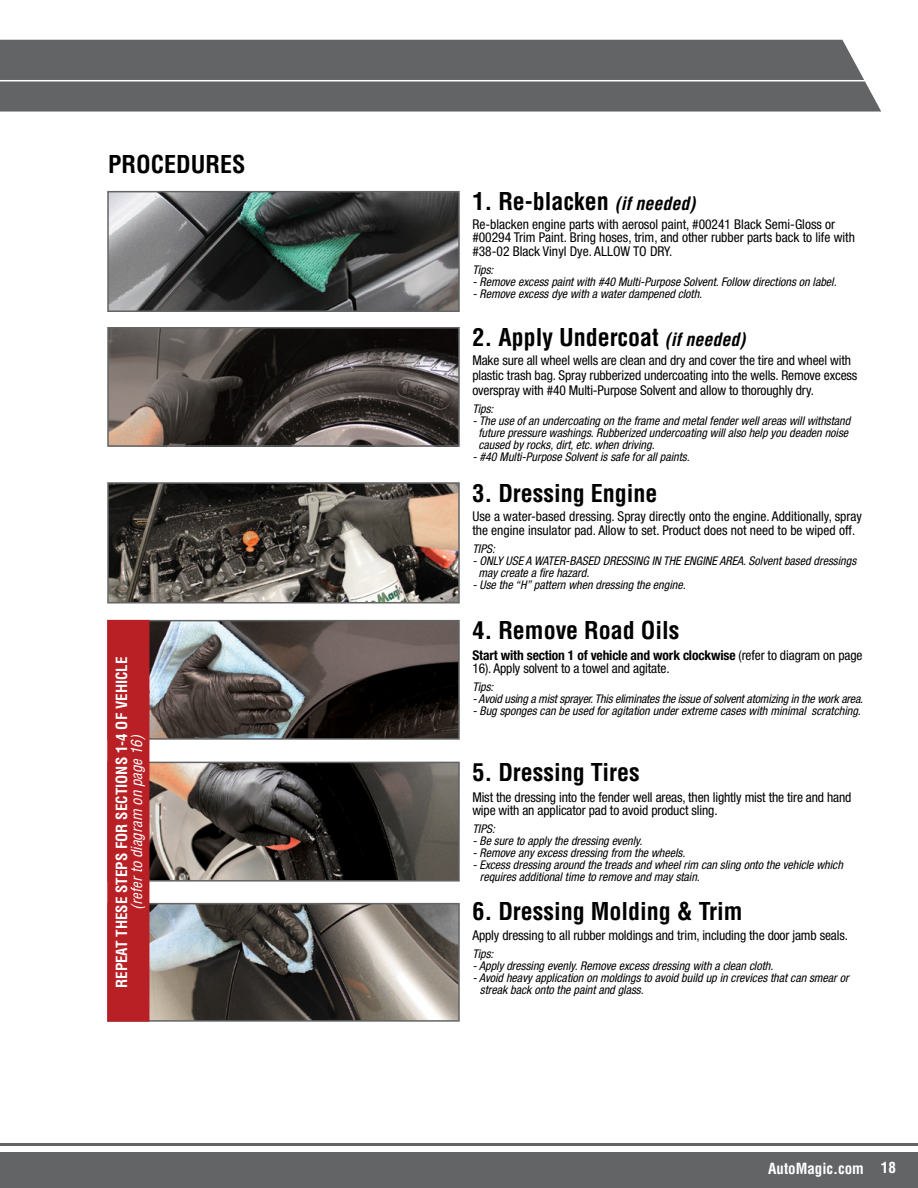
<style>
.page{position:relative;width:918px;height:1188px;background:#fff}
.page>*{position:absolute;margin:0;border:0;box-sizing:border-box;transform-origin:0 0}
.t1{font:700 condensed 24px "Helvetica";color:#000}
.t2{font:700 condensed 15px "Helvetica";color:#fff}
.t3{font:italic condensed 15px "Helvetica";color:#fff}
.t4{font:condensed 13.5px/13.5px "Helvetica Neue";letter-spacing:-.01em;color:#000}
.t5{font:italic condensed 12px/12px "Helvetica Neue";color:#000}
.t6{font:300 condensed 12px "Helvetica Neue";color:#fff}
.s1{font-style:italic;font-size:18px}
.s2{font-weight:700}
</style>
<div class="page">
<div style="left:0;top:40px;width:881px;height:72px;background:#636466"></div>
<hr style="left:0;top:80px;width:874px;height:1px;background:#fff">
<img style="left:149px;top:623px;width:308px;height:114px">
<div style="left:107px;top:620px;width:353px;height:120px;border:2px solid #636466"></div>
<img style="left:110px;top:194px;width:347px;height:115px">
<div style="left:107px;top:191px;width:353px;height:121px;border:2px solid #636466"></div>
<img style="left:110px;top:330px;width:347px;height:114px">
<div style="left:107px;top:327px;width:353px;height:120px;border:2px solid #636466"></div>
<img style="left:110px;top:485px;width:347px;height:115px">
<div style="left:107px;top:482px;width:353px;height:121px;border:2px solid #636466"></div>
<img style="left:149px;top:765px;width:308px;height:114px">
<div style="left:107px;top:762px;width:353px;height:120px;border:2px solid #636466"></div>
<img style="left:149px;top:906px;width:308px;height:113px">
<div style="left:107px;top:903px;width:353px;height:119px;border:2px solid #636466"></div>
<div style="left:107px;top:620px;width:42px;height:402px;background:#b82025;border:2px solid #b82025"></div>
<div style="left:0;top:1152px;width:918px;height:36px;background:#636466"></div>
<hr style="left:0;top:1143px;width:918px;height:3px;background:#636466">
<h1 class="t1" style="left:108px;top:149px;width:139px">PROCEDURES</h1>
<p class="t2" style="left:113px;top:988px;width:333px;rotate:-90deg">REPEAT THESE STEPS FOR SECTIONS 1-4 OF VEHICLE</p>
<p class="t3" style="left:127px;top:910px;width:176px;rotate:-90deg">(refer to diagram on page 16)</p>
<h1 class="t1" style="left:472px;top:187px;width:225px">1. Re-blacken <span class="s1">(if needed)</span></h1>
<p class="t4" style="left:472px;top:217px;width:384px">Re-blacken engine parts with aerosol paint, #00241 Black Semi-Gloss or #00294 Trim Paint. Bring hoses, trim, and other rubber parts back to life with #38-02 Black Vinyl Dye. ALLOW TO DRY.</p>
<p class="t5" style="left:472px;top:263px;width:23px">Tips:</p>
<p class="t5" style="left:472px;top:275px;width:366px">- Remove excess paint with #40 Multi-Purpose Solvent. Follow directions on label.</p>
<p class="t5" style="left:472px;top:287px;width:231px">- Remove excess dye with a water dampened cloth.</p>
<h1 class="t1" style="left:472px;top:323px;width:275px">2. Apply Undercoat <span class="s1">(if needed)</span></h1>
<p class="t4" style="left:472px;top:353px;width:387px;line-height:15px">Make sure all wheel wells are clean and dry and cover the tire and wheel with plastic trash bag. Spray rubberized undercoating into the wells. Remove excess overspray with #40 Multi-Purpose Solvent and allow to thoroughly dry.</p>
<p class="t5" style="left:472px;top:403px;width:23px">Tips:</p>
<p class="t5" style="left:478px;top:415px;width:374px;text-indent:-6px">- The use of an undercoating on the frame and metal fender well areas will withstand future pressure washings. Rubberized undercoating will also help you deaden noise caused by rocks, dirt, etc. when driving.</p>
<p class="t5" style="left:472px;top:451px;width:219px">- #40 Multi-Purpose Solvent is safe for all paints.</p>
<h1 class="t1" style="left:472px;top:479px;width:187px">3. Dressing Engine</h1>
<p class="t4" style="left:472px;top:510px;width:391px">Use a water-based dressing. Spray directly onto the engine. Additionally, spray the engine insulator pad. Allow to set. Product does not need to be wiped off.</p>
<p class="t5" style="left:472px;top:542px;width:24px">TIPS:</p>
<p class="t5" style="left:478px;top:554px;width:379px;text-indent:-6px">- ONLY USE A WATER-BASED DRESSING IN THE ENGINE AREA. Solvent based dressings may create a fire hazard.</p>
<p class="t5" style="left:472px;top:578px;width:215px">- Use the “H” pattern when dressing the engine.</p>
<h1 class="t1" style="left:472px;top:616px;width:209px">4. Remove Road Oils</h1>
<p class="t4" style="left:472px;top:648px;width:392px"><span class="s2">Start with section 1 of vehicle and work clockwise</span> (refer to diagram on page<br>16). Apply solvent to a towel and agitate.</p>
<p class="t5" style="left:472px;top:681px;width:23px">Tips:</p>
<p class="t5" style="left:472px;top:693px;width:392px">- Avoid using a mist sprayer. This eliminates the issue of solvent atomizing in the work area.</p>
<p class="t5" style="left:472px;top:705px;width:390px">- Bug sponges can be used for agitation under extreme cases with minimal scratching.</p>
<h1 class="t1" style="left:472px;top:758px;width:169px">5. Dressing Tires</h1>
<p class="t4" style="left:472px;top:790px;width:381px">Mist the dressing into the fender well areas, then lightly mist the tire and hand wipe with an applicator pad to avoid product sling.</p>
<p class="t5" style="left:472px;top:823px;width:24px">TIPS:</p>
<p class="t5" style="left:472px;top:835px;width:171px">- Be sure to apply the dressing evenly.</p>
<p class="t5" style="left:472px;top:847px;width:215px">- Remove any excess dressing from the wheels.</p>
<p class="t5" style="left:480px;top:859px;width:365px;text-indent:-8px">- Excess dressing around the treads and wheel rim can sling onto the vehicle which requires additional time to remove and may stain.</p>
<h1 class="t1" style="left:472px;top:896px;width:272px">6. Dressing Molding &amp; Trim</h1>
<p class="t4" style="left:472px;top:929px;width:377px">Apply dressing to all rubber moldings and trim, including the door jamb seals.</p>
<p class="t5" style="left:472px;top:948px;width:23px">Tips:</p>
<p class="t5" style="left:472px;top:960px;width:302px">- Apply dressing evenly. Remove excess dressing with a clean cloth.</p>
<p class="t5" style="left:480px;top:972px;width:370px;text-indent:-8px">- Avoid heavy application on moldings to avoid build up in crevices that can smear or streak back onto the paint and glass.</p>
<p class="t2" style="left:768px;top:1160px;width:97px">AutoMagic.com</p>
<p class="t6" style="left:793px;top:1161px;width:68px">AutoMagic.com</p>
<p class="t2" style="left:881px;top:1159px;width:16px">18</p>
</div>
